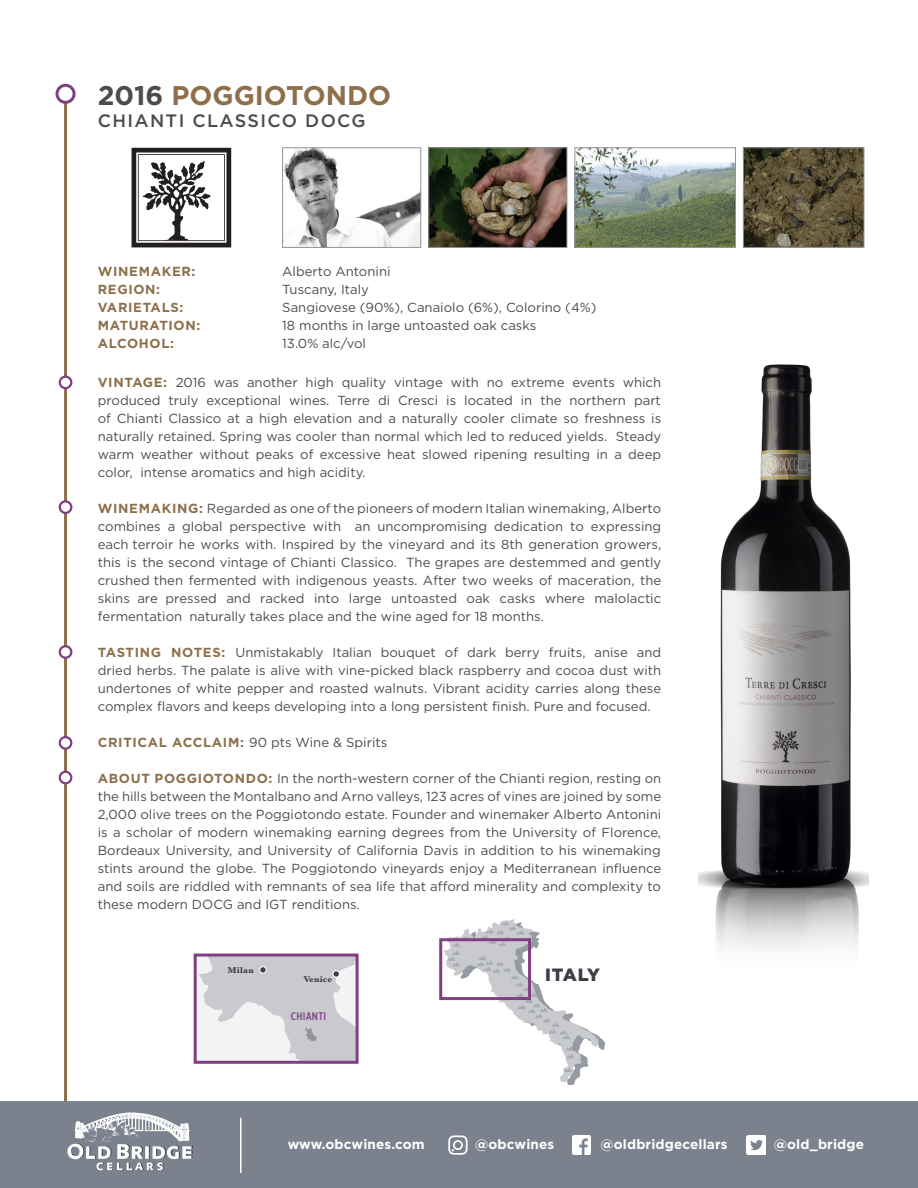
<style>
.page{position:relative;width:918px;height:1188px;background:#fff}
.page>*{position:absolute;margin:0;border:0;box-sizing:border-box;transform-origin:0 0}
.t1{font:700 27px "Gotham";color:#8d6f4b}
.t2{font:500 18px "Gotham";letter-spacing:.075em;color:#4b4c4d}
.t3{font:900 17.7px "Gotham";letter-spacing:.005em;color:#3b3e46}
.space{font:700 13.5px "Gotham";letter-spacing:.01em;color:#fff}
.Tasting_Notes_Paragr{font:13.2px/18px "Gotham";color:#4b4c4d;text-align:justify}
.Tasting_Notes_Paragr-2{font:700 13.2px "Gotham";letter-spacing:.05em;color:#8d6f4b}
.t4{font:500 11.1px "Gotham X Narrow";letter-spacing:.025em;color:#813f83}
.t5{font:700 8.85px "Baskerville";letter-spacing:.025em;color:#3b3e46}
.s1{color:#4b4c4d}
.s2{font-weight:700;color:#8d6f4b}
</style>
<div class="page">
<svg style="left:132px;top:148px;width:99px;height:99px"></svg>
<hr style="left:64px;top:85px;width:3px;height:1026px;background:#8d6f4b">
<img style="left:284px;top:149px;width:135px;height:97px">
<div style="left:282px;top:147px;width:139px;height:101px;border:1px solid #939598"></div>
<img style="left:576px;top:149px;width:158px;height:97px">
<div style="left:574px;top:147px;width:162px;height:101px;border:1px solid #939598"></div>
<img style="left:430px;top:149px;width:135px;height:97px">
<div style="left:428px;top:147px;width:139px;height:101px;border:1px solid #939598"></div>
<div style="left:57px;top:85px;width:17px;height:17px;background:#fff;border-radius:50%"></div>
<div style="left:56px;top:84px;width:20px;height:20px;border:3px solid #813f83;border-radius:50%"></div>
<img style="left:745px;top:149px;width:117px;height:97px">
<div style="left:743px;top:147px;width:121px;height:101px;border:1px solid #939598"></div>
<div style="left:60px;top:501px;width:11px;height:12px;background:#fff;border-radius:50%"></div>
<div style="left:59px;top:500px;width:13px;height:14px;border:2px solid #813f83;border-radius:50%"></div>
<div style="left:60px;top:737px;width:11px;height:12px;background:#fff;border-radius:50%"></div>
<div style="left:59px;top:736px;width:13px;height:14px;border:2px solid #813f83;border-radius:50%"></div>
<div style="left:60px;top:772px;width:11px;height:11px;background:#fff;border-radius:50%"></div>
<div style="left:59px;top:771px;width:13px;height:13px;border:2px solid #813f83;border-radius:50%"></div>
<div style="left:60px;top:377px;width:11px;height:11px;background:#fff;border-radius:50%"></div>
<div style="left:59px;top:376px;width:13px;height:13px;border:2px solid #813f83;border-radius:50%"></div>
<div style="left:60px;top:646px;width:11px;height:12px;background:#fff;border-radius:50%"></div>
<div style="left:59px;top:645px;width:13px;height:14px;border:2px solid #813f83;border-radius:50%"></div>
<div style="left:194px;top:954px;width:165px;height:110px;border:3px solid #813f83"></div>
<svg style="left:443px;top:919px;width:162px;height:166px"></svg>
<div style="left:439px;top:938px;width:92px;height:62px;border:3px solid #813f83"></div>
<svg style="left:199px;top:955px;width:158px;height:107px"></svg>
<div style="left:332px;top:970px;width:8px;height:8px;border:1px solid #fff;border-radius:50%"></div>
<div style="left:0;top:1102px;width:918px;height:86px;background:#7b828d"></div>
<img style="left:572px;top:1136px;width:19px;height:18px">
<img style="left:747px;top:1135px;width:19px;height:20px">
<svg style="left:448px;top:1135px;width:20px;height:20px"></svg>
<svg style="left:67px;top:1145px;width:4px;height:13px"></svg>
<img style="left:74px;top:1112px;width:115px;height:30px">
<img style="left:71px;top:1144px;width:122px;height:27px">
<hr style="left:240px;top:1118px;width:2px;height:55px;background:#fff">
<img style="left:716px;top:364px;width:135px;height:507px">
<img style="left:698px;top:871px;width:171px;height:78px">
<p class="t1" style="left:98px;top:79px;width:295px"><span class="s1">2016</span> POGGIOTONDO</p>
<p class="t2" style="left:98px;top:110px;width:269px">CHIANTI CLASSICO DOCG</p>
<p class="Tasting_Notes_Paragr-2" style="left:98px;top:263px;width:99px">WINEMAKER:</p>
<p class="Tasting_Notes_Paragr" style="left:282px;top:262px;width:110px">Alberto Antonini</p>
<p class="Tasting_Notes_Paragr-2" style="left:98px;top:281px;width:64px">REGION:</p>
<p class="Tasting_Notes_Paragr" style="left:282px;top:280px;width:88px">Tuscany, Italy</p>
<p class="Tasting_Notes_Paragr-2" style="left:98px;top:299px;width:87px">VARIETALS:</p>
<p class="Tasting_Notes_Paragr" style="left:282px;top:298px;width:316px">Sangiovese (90%), Canaiolo (6%), Colorino (4%)</p>
<p class="Tasting_Notes_Paragr-2" style="left:98px;top:317px;width:104px">MATURATION:</p>
<p class="Tasting_Notes_Paragr" style="left:282px;top:316px;width:256px">18 months in large untoasted oak casks</p>
<p class="Tasting_Notes_Paragr-2" style="left:98px;top:335px;width:78px">ALCOHOL:</p>
<p class="Tasting_Notes_Paragr" style="left:282px;top:334px;width:85px">13.0% alc/vol</p>
<p class="Tasting_Notes_Paragr" style="left:98px;top:373px;width:565px"><span class="s2">VINTAGE:</span> 2016 was another high quality vintage with no extreme events which produced truly exceptional wines. Terre di Cresci is located in the northern part of Chianti Classico at a high elevation and a naturally cooler climate so freshness is naturally retained. Spring was cooler than normal which led to reduced yields. Steady warm weather without peaks of excessive heat slowed ripening resulting in a deep color, intense aromatics and high acidity.</p>
<p class="Tasting_Notes_Paragr" style="left:98px;top:499px;width:565px"><span class="s2">WINEMAKING:</span> Regarded as one of the pioneers of modern Italian winemaking, Alberto combines a global perspective with an uncompromising dedication to expressing each terroir he works with. Inspired by the vineyard and its 8th generation growers, this is the second vintage of Chianti Classico. The grapes are destemmed and gently crushed then fermented with indigenous yeasts. After two weeks of maceration, the skins are pressed and racked into large untoasted oak casks where malolactic fermentation naturally takes place and the wine aged for 18 months.</p>
<p class="Tasting_Notes_Paragr" style="left:98px;top:643px;width:565px"><span class="s2">TASTING NOTES:</span> Unmistakably Italian bouquet of dark berry fruits, anise and dried herbs. The palate is alive with vine-picked black raspberry and cocoa dust with undertones of white pepper and roasted walnuts. Vibrant acidity carries along these complex flavors and keeps developing into a long persistent finish. Pure and focused.</p>
<p class="Tasting_Notes_Paragr" style="left:98px;top:733px;width:291px"><span class="s2">CRITICAL ACCLAIM:</span> 90 pts Wine &amp; Spirits</p>
<p class="Tasting_Notes_Paragr" style="left:98px;top:769px;width:565px"><span class="s2">ABOUT POGGIOTONDO:</span> In the north-western corner of the Chianti region, resting on the hills between the Montalbano and Arno valleys, 123 acres of vines are joined by some 2,000 olive trees on the Poggiotondo estate. Founder and winemaker Alberto Antonini is a scholar of modern winemaking earning degrees from the University of Florence, Bordeaux University, and University of California Davis in addition to his winemaking stints around the globe. The Poggiotondo vineyards enjoy a Mediterranean influence and soils are riddled with remnants of sea life that afford minerality and complexity to these modern DOCG and IGT renditions.</p>
<p class="t5" style="left:228px;top:964px;width:27px">Milan</p>
<p class="t5" style="left:304px;top:973px;width:30px">Venice</p>
<p class="t4" style="left:291px;top:1010px;width:37px">CHIANTI</p>
<p class="t3" style="left:545px;top:962px;width:57px">ITALY</p>
<p class="space" style="left:288px;top:1136px;width:139px">www.obcwines.com</p>
<p class="space" style="left:475px;top:1136px;width:81px">@obcwines</p>
<p class="space" style="left:600px;top:1136px;width:129px">@oldbridgecellars</p>
<p class="space" style="left:774px;top:1136px;width:92px">@old_bridge</p>
</div>
